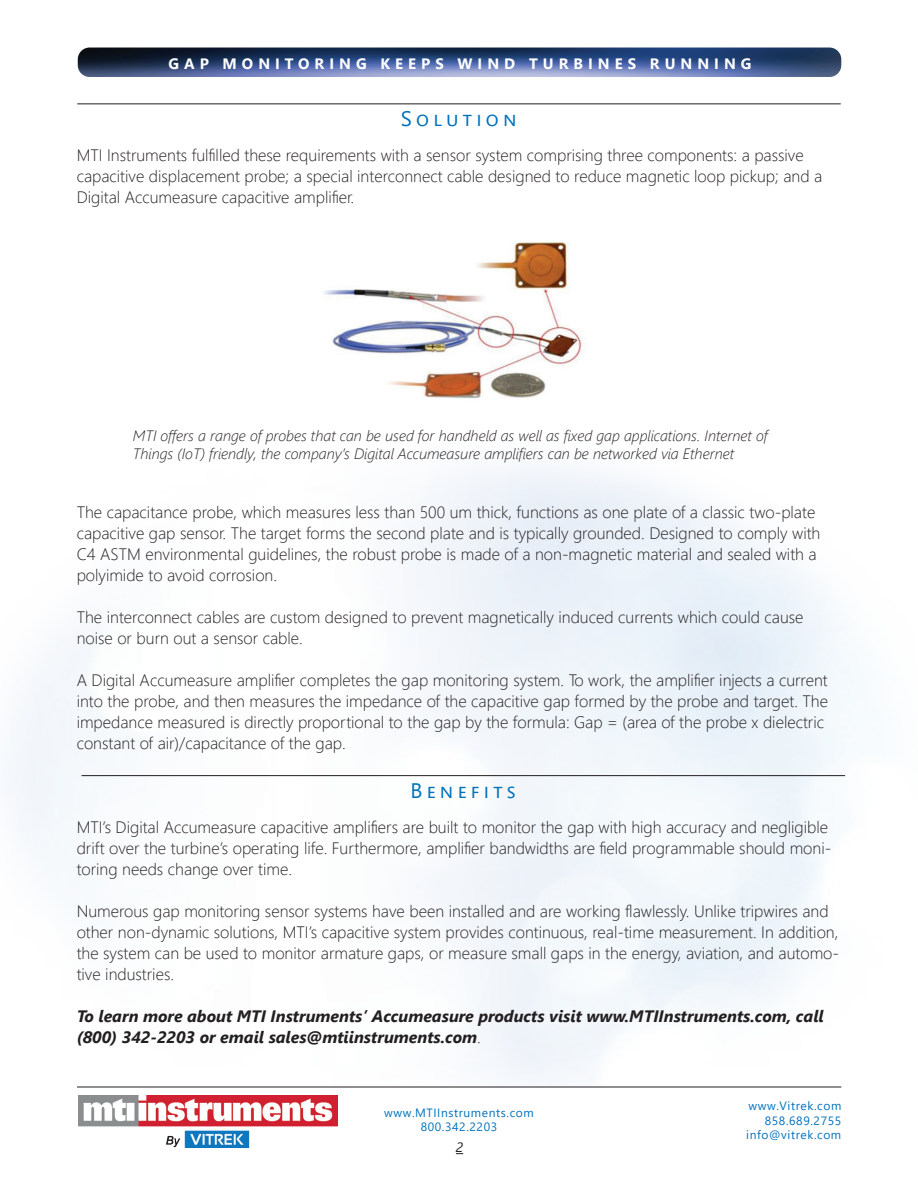
<style>
.page{position:relative;width:918px;height:1188px;background:#fff}
.page>*{position:absolute;margin:0;border:0;box-sizing:border-box;transform-origin:0 0}
.t1{font:21px "Segoe UI";letter-spacing:.2em;color:#0072bc}
.t2{font:300 16.5px/21px "Segoe UI";color:#231f20}
.t3{font:italic 700 16.5px/21px "Segoe UI";color:#231f20}
.t4{font:italic 300 15px/18px "Segoe UI";color:#231f20}
.t5{font:700 15px "Segoe UI";letter-spacing:.335em;color:#fff}
.t6{font:italic 13.5px "Segoe UI";color:#231f20}
.t7{font:12px/14.4px "Segoe UI";letter-spacing:.05em;color:#0072bc;text-align:right}
.s1{font-weight:300;font-style:normal}
</style>
<div class="page">
<img style="left:78px;top:48px;width:763px;height:29px">
<hr style="left:77px;top:104px;width:764px;height:1px;background:#231f20">
<hr style="left:82px;top:775px;width:763px;height:1px;background:#231f20">
<img style="left:323px;top:242px;width:259px;height:157px">
<hr style="left:77px;top:1087px;width:764px;height:1px;background:#231f20">
<img style="left:78px;top:1095px;width:259px;height:53px">
<p class="t5" style="left:168px;top:50px;width:585px">GAP MONITORING KEEPS WIND TURBINES RUNNING</p>
<p class="t1" style="left:401px;top:99px;width:117px">Solution</p>
<p class="t2" style="left:77px;top:143px;width:747px">MTI Instruments fulfilled these requirements with a sensor system comprising three components: a passive capacitive displacement probe; a special interconnect cable designed to reduce magnetic loop pickup; and a<br>Digital Accumeasure capacitive amplifier.</p>
<p class="t4" style="left:133px;top:424px;width:636px">MTI offers a range of probes that can be used for handheld as well as fixed gap applications. Internet of<br>Things (IoT) friendly, the company’s Digital Accumeasure amplifiers can be networked via Ethernet</p>
<p class="t2" style="left:77px;top:500px;width:745px">The capacitance probe, which measures less than 500 um thick, functions as one plate of a classic two-plate capacitive gap sensor. The target forms the second plate and is typically grounded. Designed to comply with C4 ASTM environmental guidelines, the robust probe is made of a non-magnetic material and sealed with a polyimide to avoid corrosion.</p>
<p class="t2" style="left:77px;top:605px;width:728px">The interconnect cables are custom designed to prevent magnetically induced currents which could cause noise or burn out a sensor cable.</p>
<p class="t2" style="left:77px;top:668px;width:753px">A Digital Accumeasure amplifier completes the gap monitoring system. To work, the amplifier injects a current into the probe, and then measures the impedance of the capacitive gap formed by the probe and target. The impedance measured is directly proportional to the gap by the formula: Gap = (area of the probe x dielectric constant of air)/capacitance of the gap.</p>
<p class="t1" style="left:410px;top:771px;width:107px">Benefits</p>
<p class="t2" style="left:77px;top:815px;width:756px">MTI’s Digital Accumeasure capacitive amplifiers are built to monitor the gap with high accuracy and negligible drift over the turbine’s operating life. Furthermore, amplifier bandwidths are field programmable should moni&shy;toring needs change over time.</p>
<p class="t2" style="left:77px;top:899px;width:764px">Numerous gap monitoring sensor systems have been installed and are working flawlessly. Unlike tripwires and other non-dynamic solutions, MTI’s capacitive system provides continuous, real-time measurement. In addition, the system can be used to monitor armature gaps, or measure small gaps in the energy, aviation, and automo&shy;tive industries.</p>
<p class="t3" style="left:77px;top:1003px;width:749px">To learn more about MTI Instruments’ Accumeasure products visit www.MTIInstruments.com, call (800) 342-2203 or email sales@mtiinstruments.com<span class="s1">.</span></p>
<p class="t7" style="left:384px;top:1104px;width:151px;text-align:center">www.MTIInstruments.com<br>800.342.2203</p>
<p class="t6" style="left:456px;top:1135px;width:9px">2</p>
<p class="t7" style="left:746px;top:1098px;width:97px">www.Vitrek.com<br>858.689.2755 info@vitrek.com</p>
</div>
